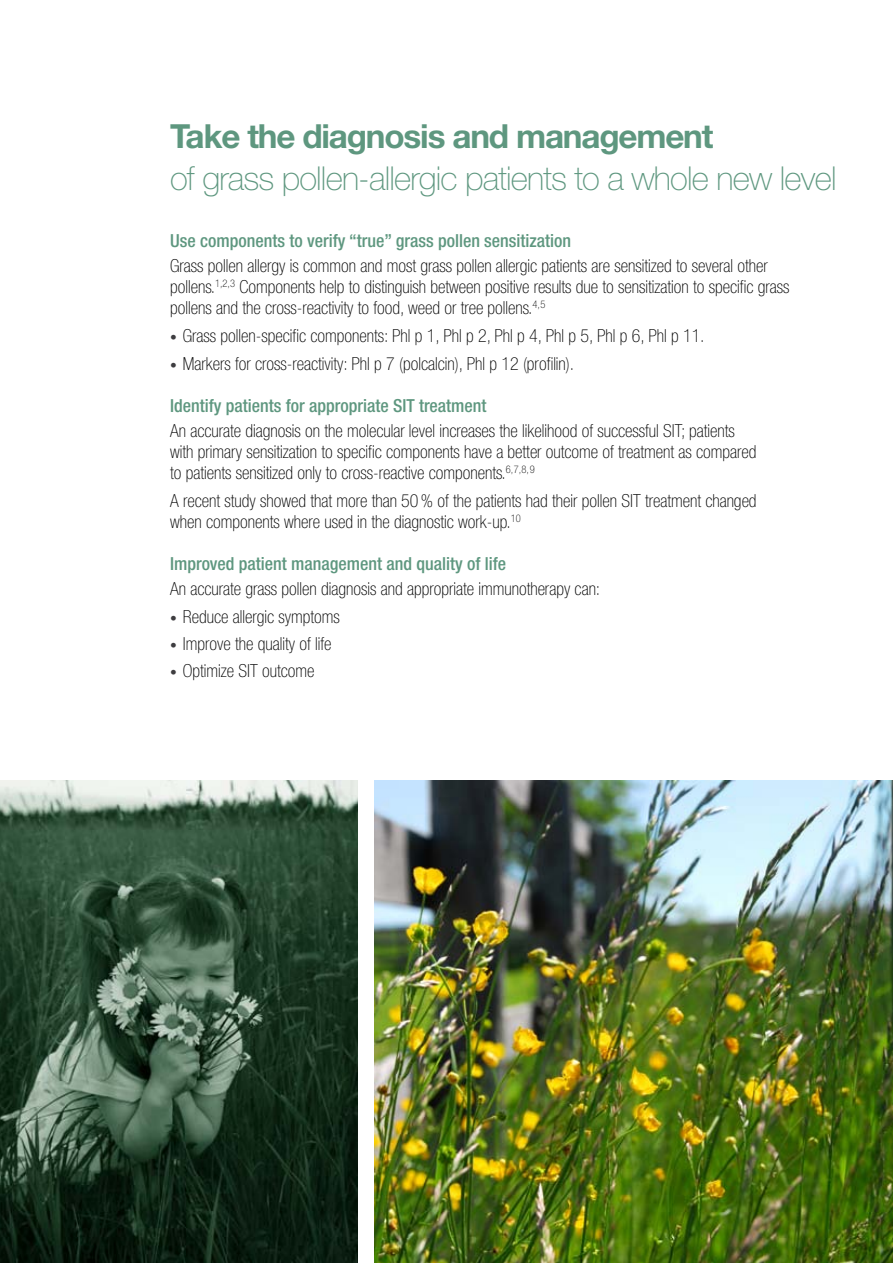
<style>
.page{position:relative;width:893px;height:1263px;background:#fff}
.page>*{position:absolute;margin:0;border:0;box-sizing:border-box;transform-origin:0 0}
.t1{font:700 33.15px "Helvetica Neue LT Std";letter-spacing:-.035em;color:#5e977f}
.t2{font:100 33px "Helvetica Neue LT Std";letter-spacing:-.025em;color:#5e977f}
.t3{font:100 condensed 18px/21px "Helvetica Neue LT Std";color:#000}
.t4{font:500 condensed 18px "Helvetica Neue LT Std";color:#5e977f}
.s1{font-size:13.5px;color:#3e3d40}
</style>
<div class="page">
<img style="left:374px;top:780px;width:519px;height:483px">
<img style="left:0;top:780px;width:357px;height:483px">
<h1 class="t1" style="left:170px;top:116px;width:545px">Take the diagnosis and management</h1>
<h2 class="t2" style="left:170px;top:159px;width:668px">of grass pollen-allergic patients to a whole new level</h2>
<p class="t4" style="left:170px;top:230px;width:403px">Use components to verify “true” grass pollen sensitization</p>
<p class="t3" style="left:170px;top:255px;width:621px">Grass pollen allergy is common and most grass pollen allergic patients are sensitized to several other pollens.<sup>1,2,3</sup> Components help to distinguish between positive results due to sensitization to specific grass pollens and the cross-reactivity to food, weed or tree pollens.<sup>4,5</sup></p>
<p class="t3" style="left:170px;top:325px;width:536px"><span class="s1">•</span> Grass pollen-specific components: Phl p 1, Phl p 2, Phl p 4, Phl p 5, Phl p 6, Phl p 11.</p>
<p class="t3" style="left:170px;top:353px;width:406px"><span class="s1">•</span> Markers for cross-reactivity: Phl p 7 (polcalcin), Phl p 12 (profilin).</p>
<p class="t4" style="left:170px;top:395px;width:318px">Identify patients for appropriate SIT treatment</p>
<p class="t3" style="left:170px;top:420px;width:588px">An accurate diagnosis on the molecular level increases the likelihood of successful SIT; patients with primary sensitization to specific components have a better outcome of treatment as compared to patients sensitized only to cross-reactive components.<sup>6,7,8,9</sup></p>
<p class="t3" style="left:170px;top:490px;width:588px">A recent study showed that more than 50% of the patients had their pollen SIT treatment changed when components where used in the diagnostic work-up.<sup>10</sup></p>
<p class="t4" style="left:170px;top:553px;width:338px">Improved patient management and quality of life</p>
<p class="t3" style="left:170px;top:578px;width:432px">An accurate grass pollen diagnosis and appropriate immunotherapy can:</p>
<p class="t3" style="left:170px;top:606px;width:171px"><span class="s1">•</span> Reduce allergic symptoms</p>
<p class="t3" style="left:170px;top:633px;width:163px"><span class="s1">•</span> Improve the quality of life</p>
<p class="t3" style="left:170px;top:660px;width:146px"><span class="s1">•</span> Optimize SIT outcome</p>
</div>
